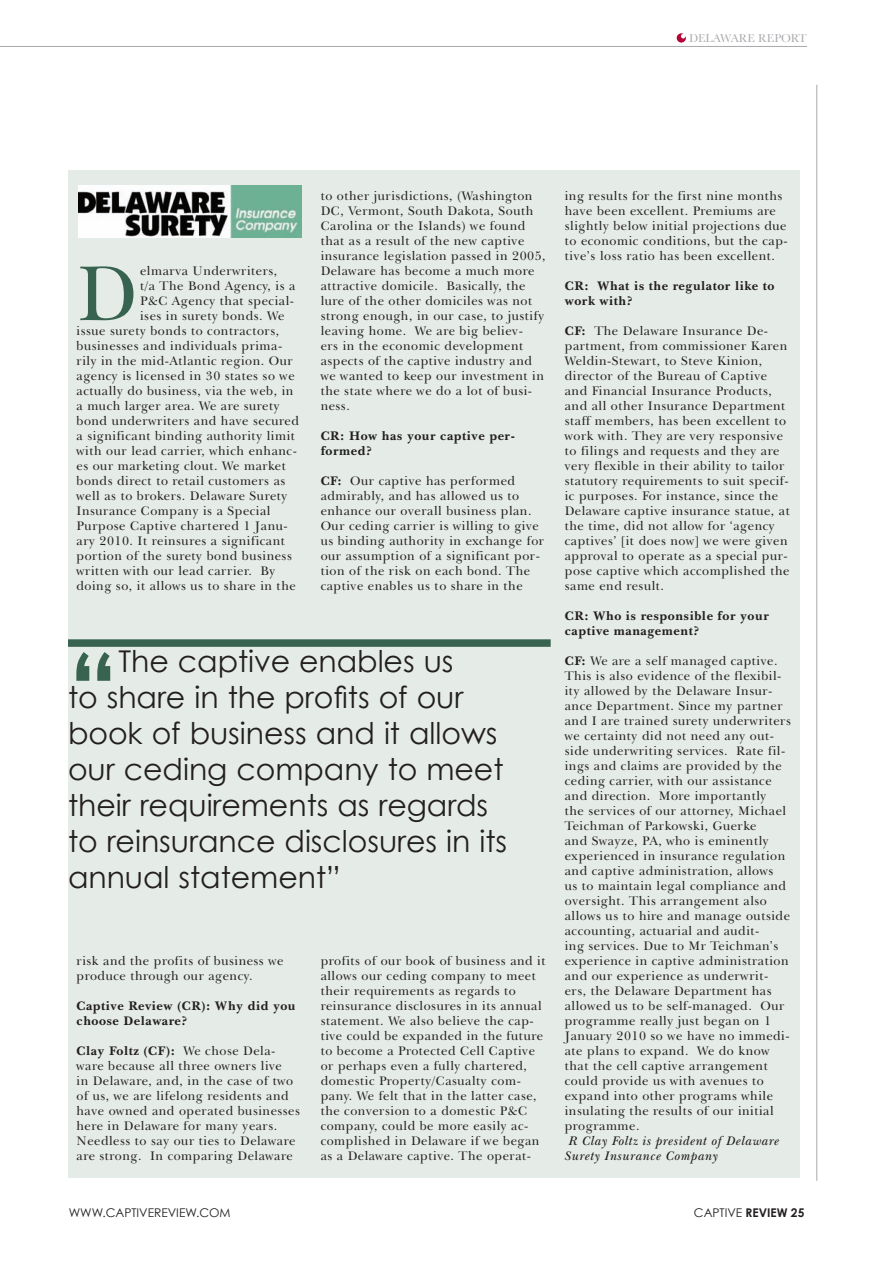
<style>
.page{position:relative;width:893px;height:1263px;background:#fff}
.page>*{position:absolute;margin:0;border:0;box-sizing:border-box;transform-origin:0 0}
.t1{font:700 105px "Century Gothic";color:#376350}
.Feature_Text{font:79.95px "New Baskerville IT Cby BT";color:#376350}
.t2{font:30px/36px "Century Gothic";color:#231f20}
.Feature_Text-2{font:12.75px/15px "New Baskerville IT Cby BT";letter-spacing:.04em;color:#231f20}
.Feature_Text-3{font:700 12.75px/15px "New Baskerville IT Cby BT";letter-spacing:.04em;color:#231f20}
.Feature_Text-4{font:italic 600 12.75px/15px "New Baskerville IT Cby BT";letter-spacing:.04em;color:#231f20}
.t3{font:12px "Century Gothic";color:#231f20}
.t4{font:700 12px "Century Gothic";color:#231f20}
.t5{font:12px "Baskerville";color:#a8a9ad}
.s1{font-weight:700}
.s2{font-weight:400}
</style>
<div class="page">
<hr style="left:816px;top:85px;width:1px;height:1096px;background:#a8a9ad">
<hr style="left:0;top:46px;width:807px;height:1px;background:#a8a9ad">
<svg style="left:676px;top:33px;width:10px;height:10px"></svg>
<div style="left:68px;top:170px;width:731px;height:1008px;background:#e5ebe7"></div>
<img style="left:78px;top:185px;width:224px;height:53px">
<div style="left:68px;top:639px;width:483px;height:8px;background:#376350"></div>
<p class="t5" style="left:689px;top:31px;width:119px">DELAWARE REPORT</p>
<p class="Feature_Text" style="left:77px;top:244px;width:62px">D</p>
<p class="Feature_Text-2" style="left:140px;top:263px;width:139px">elmarva Underwriters,</p>
<p class="Feature_Text-2" style="left:140px;top:278px;width:157px">t/a The Bond Agency, is a</p>
<p class="Feature_Text-2" style="left:140px;top:293px;width:155px">P&amp;C Agency that special-</p>
<p class="Feature_Text-2" style="left:140px;top:308px;width:146px">ises in surety bonds. We</p>
<p class="Feature_Text-2" style="left:77px;top:323px;width:204px">issue surety bonds to contractors,</p>
<p class="Feature_Text-2" style="left:77px;top:338px;width:207px">businesses and individuals prima-</p>
<p class="Feature_Text-2" style="left:77px;top:353px;width:218px">rily in the mid-Atlantic region. Our</p>
<p class="Feature_Text-2" style="left:77px;top:368px;width:220px">agency is licensed in 30 states so we</p>
<p class="Feature_Text-2" style="left:77px;top:383px;width:218px">actually do business, via the web, in</p>
<p class="Feature_Text-2" style="left:77px;top:398px;width:205px">a much larger area. We are surety</p>
<p class="Feature_Text-2" style="left:77px;top:413px;width:224px">bond underwriters and have secured</p>
<p class="Feature_Text-2" style="left:77px;top:428px;width:220px">a significant binding authority limit</p>
<p class="Feature_Text-2" style="left:77px;top:443px;width:222px">with our lead carrier, which enhanc-</p>
<p class="Feature_Text-2" style="left:77px;top:458px;width:211px">es our marketing clout. We market</p>
<p class="Feature_Text-2" style="left:77px;top:473px;width:210px">bonds direct to retail customers as</p>
<p class="Feature_Text-2" style="left:77px;top:488px;width:212px">well as to brokers. Delaware Surety</p>
<p class="Feature_Text-2" style="left:77px;top:503px;width:196px">Insurance Company is a Special</p>
<p class="Feature_Text-2" style="left:77px;top:518px;width:213px">Purpose Captive chartered 1 Janu-</p>
<p class="Feature_Text-2" style="left:77px;top:533px;width:210px">ary 2010. It reinsures a significant</p>
<p class="Feature_Text-2" style="left:77px;top:548px;width:217px">portion of the surety bond business</p>
<p class="Feature_Text-2" style="left:77px;top:563px;width:201px">written with our lead carrier. By</p>
<p class="Feature_Text-2" style="left:77px;top:578px;width:221px">doing so, it allows us to share in the</p>
<p class="Feature_Text-2" style="left:321px;top:188px;width:226px">to other jurisdictions, (Washington<br>DC, Vermont, South Dakota, South<br>Carolina or the Islands) we found that as a result of the new captive insurance legislation passed in 2005,<br>Delaware has become a much more attractive domicile. Basically, the lure of the other domiciles was not strong enough, in our case, to justify leaving home. We are big believ-<br>ers in the economic development aspects of the captive industry and we wanted to keep our investment in the state where we do a lot of busi&shy;ness.</p>
<p class="Feature_Text-3" style="left:321px;top:428px;width:196px">CR: How has your captive per&shy;formed?</p>
<p class="Feature_Text-2" style="left:321px;top:473px;width:225px"><span class="s1">CF:</span> Our captive has performed admirably, and has allowed us to enhance our overall business plan.<br>Our ceding carrier is willing to give us binding authority in exchange for our assumption of a significant por&shy;tion of the risk on each bond. The captive enables us to share in the</p>
<p class="t2" style="left:68px;top:643px;width:441px;text-indent:50px">The captive enables us<br>to share in the profits of our book of business and it allows our ceding company to meet their requirements as regards to reinsurance disclosures in its annual statement”</p>
<p class="t1" style="left:68px;top:625px;width:52px">“</p>
<p class="Feature_Text-2" style="left:77px;top:953px;width:208px">risk and the profits of business we produce through our agency.</p>
<p class="Feature_Text-3" style="left:77px;top:998px;width:221px">Captive Review (CR): Why did you choose Delaware?</p>
<p class="Feature_Text-2" style="left:77px;top:1043px;width:225px"><span class="s1">Clay Foltz (CF):</span> We chose Dela&shy;ware because all three owners live<br>in Delaware, and, in the case of two of us, we are lifelong residents and have owned and operated businesses here in Delaware for many years.<br>Needless to say our ties to Delaware are strong. In comparing Delaware</p>
<p class="Feature_Text-2" style="left:321px;top:953px;width:226px">profits of our book of business and it allows our ceding company to meet their requirements as regards to reinsurance disclosures in its annual statement. We also believe the cap&shy;tive could be expanded in the future to become a Protected Cell Captive or perhaps even a fully chartered, domestic Property/Casualty com&shy;pany. We felt that in the latter case, the conversion to a domestic P&amp;C company, could be more easily ac&shy;complished in Delaware if we began as a Delaware captive. The operat-</p>
<p class="Feature_Text-2" style="left:565px;top:188px;width:224px">ing results for the first nine months have been excellent. Premiums are slightly below initial projections due to economic conditions, but the cap&shy;tive’s loss ratio has been excellent.</p>
<p class="Feature_Text-3" style="left:565px;top:278px;width:211px">CR: What is the regulator like to work with?</p>
<p class="Feature_Text-2" style="left:565px;top:323px;width:227px"><span class="s1">CF:</span> The Delaware Insurance De&shy;partment, from commissioner Karen Weldin-Stewart, to Steve Kinion, director of the Bureau of Captive and Financial Insurance Products, and all other Insurance Department staff members, has been excellent to work with. They are very responsive to filings and requests and they are very flexible in their ability to tailor statutory requirements to suit specif&shy;ic purposes. For instance, since the Delaware captive insurance statue, at the time, did not allow for ‘agency captives’ [it does now] we were given approval to operate as a special pur&shy;pose captive which accomplished the same end result.</p>
<p class="Feature_Text-3" style="left:565px;top:608px;width:206px">CR: Who is responsible for your captive management?</p>
<p class="Feature_Text-2" style="left:565px;top:653px;width:228px"><span class="s1">CF:</span> We are a self managed captive.<br>This is also evidence of the flexibil&shy;ity allowed by the Delaware Insur&shy;ance Department. Since my partner and I are trained surety underwriters we certainty did not need any out&shy;side underwriting services. Rate fil&shy;ings and claims are provided by the ceding carrier, with our assistance and direction. More importantly<br>the services of our attorney, Michael Teichman of Parkowski, Guerke<br>and Swayze, PA, who is eminently experienced in insurance regulation and captive administration, allows<br>us to maintain legal compliance and oversight. This arrangement also allows us to hire and manage outside accounting, actuarial and audit-<br>ing services. Due to Mr Teichman’s experience in captive administration and our experience as underwrit&shy;ers, the Delaware Department has allowed us to be self-managed. Our programme really just began on 1<br>January 2010 so we have no immedi&shy;ate plans to expand. We do know that the cell captive arrangement could provide us with avenues to expand into other programs while insulating the results of our initial programme.</p>
<p class="Feature_Text-4" style="left:565px;top:1133px;width:216px;text-indent:4px">R Clay Foltz is president of Delaware<br>Surety Insurance Company</p>
<p class="t3" style="left:69px;top:1206px;width:163px">WWW.CAPTIVEREVIEW.COM</p>
<p class="t4" style="left:694px;top:1205px;width:112px"><span class="s2">CAPTIVE</span> REVIEW 25</p>
</div>
